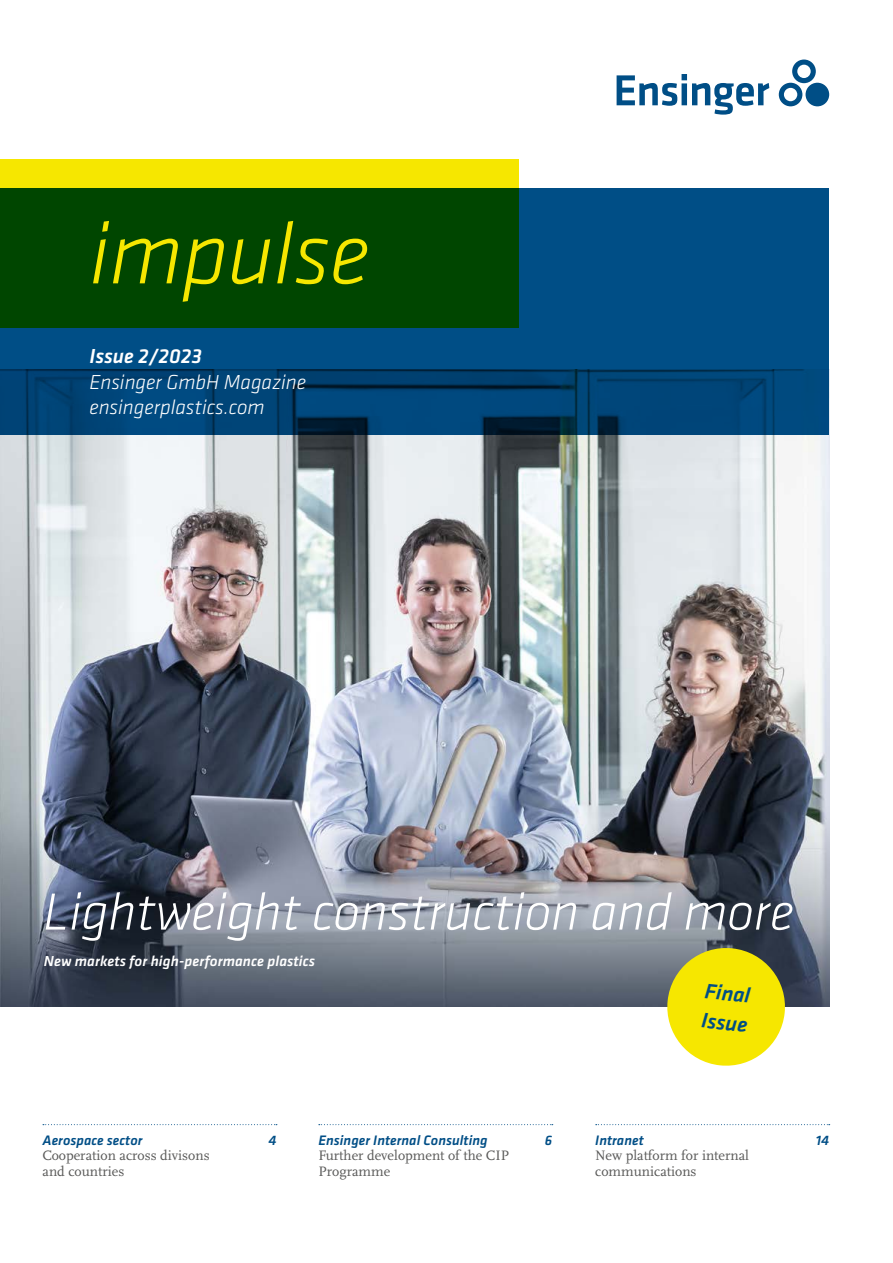
<style>
.page{position:relative;width:893px;height:1263px;background:#fff}
.page>*{position:absolute;margin:0;border:0;box-sizing:border-box;transform-origin:0 0}
.t1{font:italic 300 90px "Klavika";letter-spacing:-.005em;color:#f6e700}
.t2{font:italic 300 54px "Klavika";letter-spacing:-.005em;color:#fff}
.t3{font:italic 500 21.9px/29.7px "Klavika";color:#004e86}
.t4{font:italic 300 21px/25.2px "Klavika";color:#fff}
.t5{font:italic 500 21px "Klavika";color:#fff}
.t6{font:italic 500 15px "Klavika";letter-spacing:.005em;color:#fff}
.t7{font:14.25px/15.8px "Scala Pro";color:#575756}
.t8{font:italic 500 14.25px "Klavika";letter-spacing:.005em;color:#004e86}
</style>
<div class="page">
<img style="left:0;top:435px;width:829px;height:572px">
<svg style="left:0;top:188px;width:829px;height:247px;background:#00487c"></svg>
<svg style="left:0;top:160px;width:519px;height:168px;background:#296000"></svg>
<svg style="left:617px;top:74px;width:152px;height:41px"></svg>
<div style="left:805px;top:83px;width:24px;height:23px;background:#004e86;border-radius:50%"></div>
<svg style="left:779px;top:60px;width:37px;height:46px"></svg>
<svg style="left:319px;top:1124px;width:234px;height:1px"></svg>
<svg style="left:43px;top:1124px;width:234px;height:1px"></svg>
<svg style="left:596px;top:1124px;width:234px;height:1px"></svg>
<svg style="left:664px;top:945px;width:124px;height:121px;background:#ded42f"></svg>
<h1 class="t1" style="left:89px;top:199px;width:282px">impulse</h1>
<h3 class="t5" style="left:89px;top:342px;width:114px">Issue 2/2023</h3>
<h3 class="t4" style="left:89px;top:369px;width:218px">Ensinger GmbH Magazine ensingerplastics.com</h3>
<h2 class="t2" style="left:43px;top:879px;width:752px">Lightweight construction and more</h2>
<p class="t6" style="left:44px;top:950px;width:273px">New markets for high-performance plastics</p>
<h3 class="t3" style="left:706px;top:975px;width:48px;rotate:6deg">Final<br>Issue</h3>
<p class="t8" style="left:43px;top:1130px;width:101px">Aerospace sector</p>
<p class="t8" style="left:268px;top:1130px;width:9px">4</p>
<p class="t7" style="left:43px;top:1148px;width:169px">Cooperation across divisons and countries</p>
<p class="t8" style="left:318px;top:1130px;width:171px">Ensinger Internal Consulting</p>
<p class="t8" style="left:545px;top:1130px;width:9px">6</p>
<p class="t7" style="left:318px;top:1148px;width:192px">Further development of the CIP<br>Programme</p>
<p class="t8" style="left:595px;top:1130px;width:50px">Intranet</p>
<p class="t8" style="left:816px;top:1130px;width:15px">14</p>
<p class="t7" style="left:595px;top:1148px;width:155px">New platform for internal communications</p>
</div>
